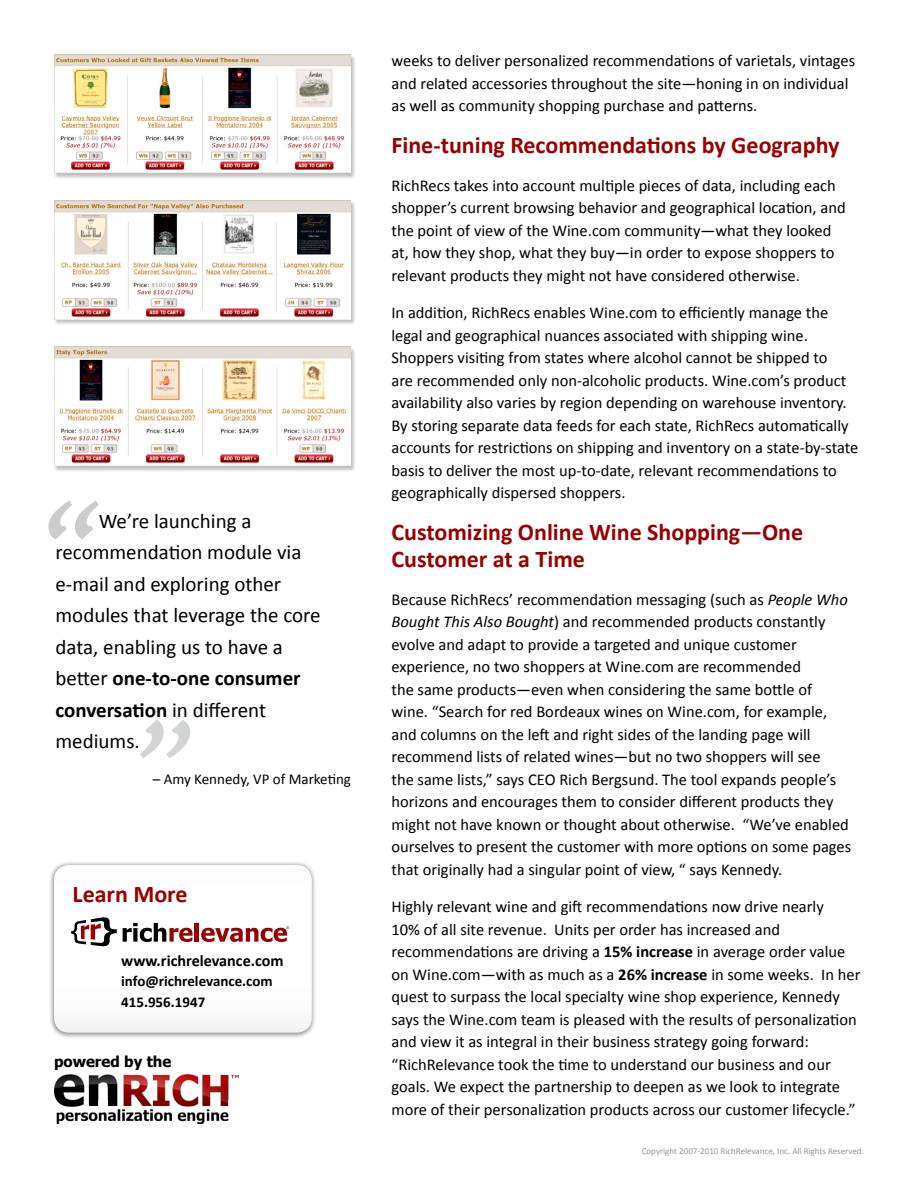
<style>
.page{position:relative;width:918px;height:1188px;background:#fff}
.page>*{position:absolute;margin:0;border:0;box-sizing:border-box;transform-origin:0 0}
.t1{font:italic 700 105.6px "Calisto";color:#ccc}
.t2{font:italic 700 105.6px "Calisto";color:#d1d3d4}
.Body_Copy{font:700 24px/27px "Calibri";color:#990101}
.t3{font:21px/31.5px "Calibri";color:#000}
.t4{font:16.5px/22.5px "Calibri";color:#000}
.t5{font:700 16.2px "Calibri";color:#000}
.t6{font:700 15px "Calibri";color:#000}
.t7{font:15px "Calibri";color:#000}
.t8{font:700 15px "Tahoma";color:#000}
.t9{font:9px "Calibri";color:#939598}
.s1{font-weight:700}
.s2{font-style:italic}
</style>
<div class="page">
<div style="left:53px;top:201px;width:303px;height:124px;background:#000;opacity:.25"></div>
<img style="left:54px;top:200px;width:297px;height:119px">
<div style="left:53px;top:347px;width:303px;height:125px;background:#000;opacity:.25"></div>
<img style="left:54px;top:347px;width:297px;height:119px">
<div style="left:53px;top:54px;width:303px;height:125px;background:#000;opacity:.25"></div>
<img style="left:54px;top:54px;width:297px;height:119px">
<img style="left:54px;top:1074px;width:185px;height:49px">
<div style="left:49px;top:861px;width:268px;height:178px;background:#000;opacity:.5"></div>
<svg style="left:54px;top:865px;width:258px;height:168px"></svg>
<p class="t1" style="left:33px;top:477px;width:58px">“</p>
<p class="t3" style="left:56px;top:504px;width:267px;text-indent:43px">We’re launching a recommendation module via e-mail and exploring other modules that leverage the core data, enabling us to have a better <span class="s1">one-to-one consumer conversation</span> in different mediums.</p>
<p class="t7" style="left:153px;top:770px;width:200px">– Amy Kennedy, VP of Marketing</p>
<p class="t2" style="left:126px;top:696px;width:58px">”</p>
<p class="Body_Copy" style="left:73px;top:879px;width:117px">Learn More</p>
<p class="t5" style="left:121px;top:950px;width:164px">www.richrelevance.com</p>
<p class="t6" style="left:121px;top:972px;width:153px">info@richrelevance.com</p>
<p class="t6" style="left:121px;top:993px;width:86px">415.956.1947</p>
<p class="t8" style="left:54px;top:1052px;width:119px">powered by the</p>
<p class="t4" style="left:392px;top:49px;width:465px">weeks to deliver personalized recommendations of varietals, vintages and related accessories throughout the site—honing in on individual as well as community shopping purchase and patterns.</p>
<p class="Body_Copy" style="left:392px;top:131px;width:450px">Fine-tuning Recommendations by Geography</p>
<p class="t4" style="left:392px;top:173px;width:456px">RichRecs takes into account multiple pieces of data, including each shopper’s current browsing behavior and geographical location, and the point of view of the Wine.com community—what they looked at, how they shop, what they buy—in order to expose shoppers to relevant products they might not have considered otherwise.</p>
<p class="t4" style="left:392px;top:301px;width:468px">In addition, RichRecs enables Wine.com to efficiently manage the legal and geographical nuances associated with shipping wine.<br>Shoppers visiting from states where alcohol cannot be shipped to<br>are recommended only non-alcoholic products. Wine.com’s product availability also varies by region depending on warehouse inventory.<br>By storing separate data feeds for each state, RichRecs automatically accounts for restrictions on shipping and inventory on a state-by-state basis to deliver the most up-to-date, relevant recommendations to geographically dispersed shoppers.</p>
<p class="Body_Copy" style="left:392px;top:518px;width:413px">Customizing Online Wine Shopping—One<br>Customer at a Time</p>
<p class="t4" style="left:392px;top:587px;width:461px">Because RichRecs’ recommendation messaging (such as <span class="s2">People Who Bought This Also Bought</span>) and recommended products constantly evolve and adapt to provide a targeted and unique customer experience, no two shoppers at Wine.com are recommended<br>the same products—even when considering the same bottle of wine. “Search for red Bordeaux wines on Wine.com, for example, and columns on the left and right sides of the landing page will recommend lists of related wines—but no two shoppers will see<br>the same lists,” says CEO Rich Bergsund. The tool expands people’s horizons and encourages them to consider different products they might not have known or thought about otherwise. “We’ve enabled ourselves to present the customer with more options on some pages that originally had a singular point of view, “ says Kennedy.</p>
<p class="t4" style="left:392px;top:895px;width:470px">Highly relevant wine and gift recommendations now drive nearly<br>10% of all site revenue. Units per order has increased and recommendations are driving a <span class="s1">15% increase</span> in average order value on Wine.com—with as much as a <span class="s1">26% increase</span> in some weeks. In her quest to surpass the local specialty wine shop experience, Kennedy says the Wine.com team is pleased with the results of personalization and view it as integral in their business strategy going forward: “RichRelevance took the time to understand our business and our goals. We expect the partnership to deepen as we look to integrate more of their personalization products across our customer lifecycle.”</p>
<p class="t9" style="left:642px;top:1145px;width:224px">Copyright 2007-2010 RichRelevance, Inc. All Rights Reserved.</p>
</div>
